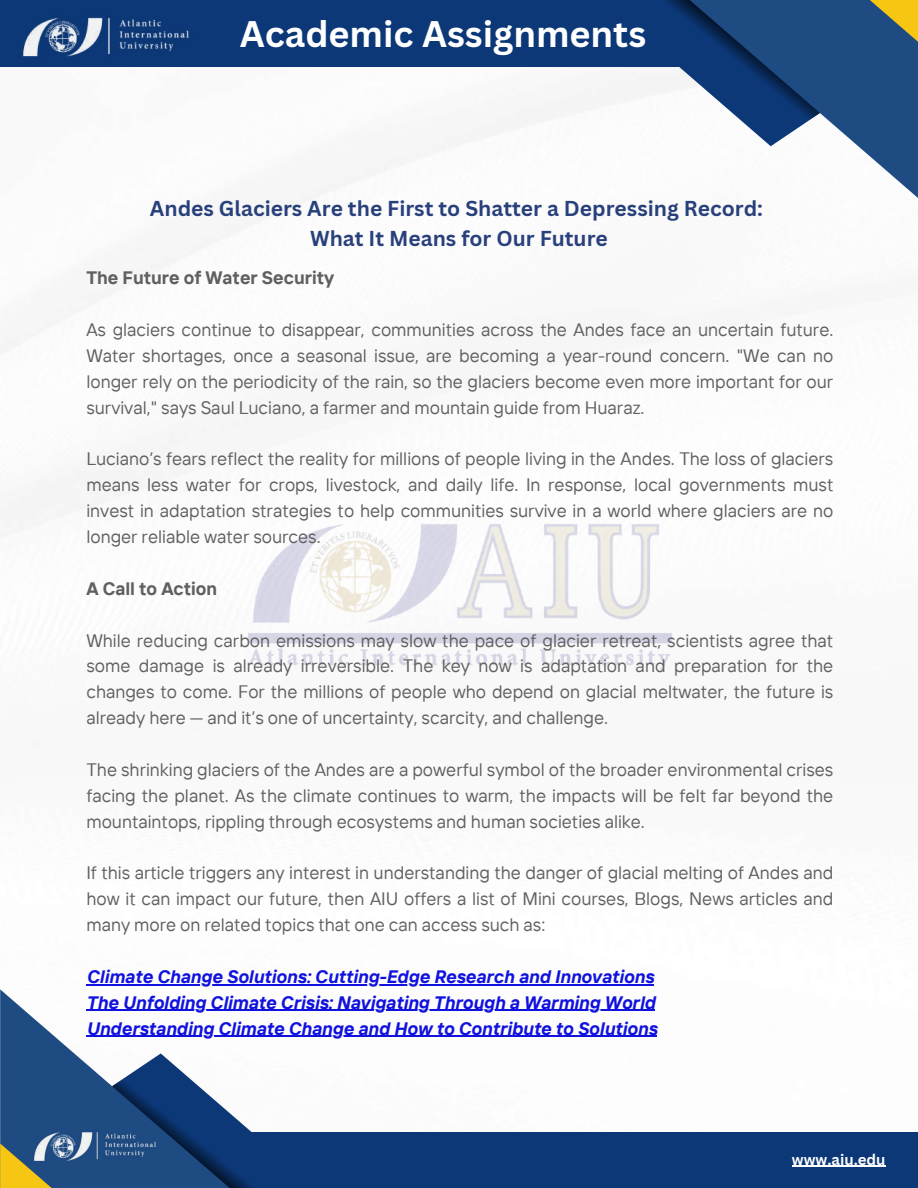
<style>
.page{position:relative;width:918px;height:1188px;background:#fff}
.page>*{position:absolute;margin:0;border:0;box-sizing:border-box;transform-origin:0 0}
.t1{font:700 36px "Canva Sans";color:#fff}
.t2{font:700 24px "Canva Sans";color:#fff}
.t3{font:700 21px/29.2px "Canva Sans";color:#28407b;text-align:center}
.t4{font:18px/25.8px "TT Interphases";color:#606060;text-align:justify}
.t5{font:italic 700 18px/25.8px "TT Interphases";color:#1112dd}
.t6{font:700 18px "TT Interphases";color:#606060}
.t7{font:700 15px "Canva Sans";color:#fff}
</style>
<div class="page">
<img style="left:0;top:66px;width:895px;height:970px">
<img style="left:240px;top:518px;width:439px;height:151px">
<div style="left:0;top:0;width:699px;height:66px;background:#0c3877"></div>
<svg style="left:648px;top:0;width:270px;height:211px"></svg>
<svg style="left:828px;top:0;width:90px;height:55px;background:#4a646b"></svg>
<svg style="left:560px;top:0;width:260px;height:146px"></svg>
<img style="left:20px;top:17px;width:172px;height:50px">
<div style="left:175px;top:1132px;width:743px;height:56px;background:#0c3877"></div>
<svg style="left:0;top:989px;width:282px;height:199px"></svg>
<svg style="left:0;top:1143px;width:104px;height:45px;background:#757c55"></svg>
<svg style="left:112px;top:1053px;width:170px;height:135px"></svg>
<img style="left:31px;top:1124px;width:127px;height:44px">
<hr style="left:86px;top:984px;width:568px;height:1px;background:#1112dd">
<hr style="left:86px;top:1010px;width:569px;height:1px;background:#1112dd">
<hr style="left:86px;top:1036px;width:571px;height:1px;background:#1112dd">
<hr style="left:792px;top:1166px;width:94px;height:1px;background:#fff">
<h2 class="t2" style="left:331px;top:8px;width:296px">AIU Student Publications</h2>
<h1 class="t1" style="left:240px;top:9px;width:408px">Academic Assignments</h1>
<p class="t3" style="left:150px;top:194px;width:615px">Andes Glaciers Are the First to Shatter a Depressing Record:<br>What It Means for Our Future</p>
<p class="t6" style="left:86px;top:266px;width:249px">The Future of Water Security</p>
<p class="t4" style="left:86px;top:316px;width:749px">As glaciers continue to disappear, communities across the Andes face an uncertain future.<br>Water shortages, once a seasonal issue, are becoming a year-round concern. "We can no longer rely on the periodicity of the rain, so the glaciers become even more important for our survival," says Saul Luciano, a farmer and mountain guide from Huaraz.</p>
<p class="t4" style="left:86px;top:446px;width:749px">Luciano’s fears reflect the reality for millions of people living in the Andes. The loss of glaciers means less water for crops, livestock, and daily life. In response, local governments must invest in adaptation strategies to help communities survive in a world where glaciers are no longer reliable water sources.</p>
<p class="t6" style="left:86px;top:577px;width:132px">A Call to Action</p>
<p class="t4" style="left:86px;top:627px;width:748px">While reducing carbon emissions may slow the pace of glacier retreat, scientists agree that some damage is already irreversible. The key now is adaptation and preparation for the changes to come. For the millions of people who depend on glacial meltwater, the future is already here — and it’s one of uncertainty, scarcity, and challenge.</p>
<p class="t4" style="left:86px;top:756px;width:748px">The shrinking glaciers of the Andes are a powerful symbol of the broader environmental crises facing the planet. As the climate continues to warm, the impacts will be felt far beyond the mountaintops, rippling through ecosystems and human societies alike.</p>
<p class="t4" style="left:86px;top:860px;width:748px">If this article triggers any interest in understanding the danger of glacial melting of Andes and how it can impact our future, then AIU offers a list of Mini courses, Blogs, News articles and many more on related topics that one can access such as:</p>
<p class="t5" style="left:86px;top:963px;width:572px">Climate Change Solutions: Cutting-Edge Research and Innovations<br>The Unfolding Climate Crisis: Navigating Through a Warming World<br>Understanding Climate Change and How to Contribute to Solutions</p>
<p class="t7" style="left:792px;top:1149px;width:95px">www.aiu.edu</p>
</div>
